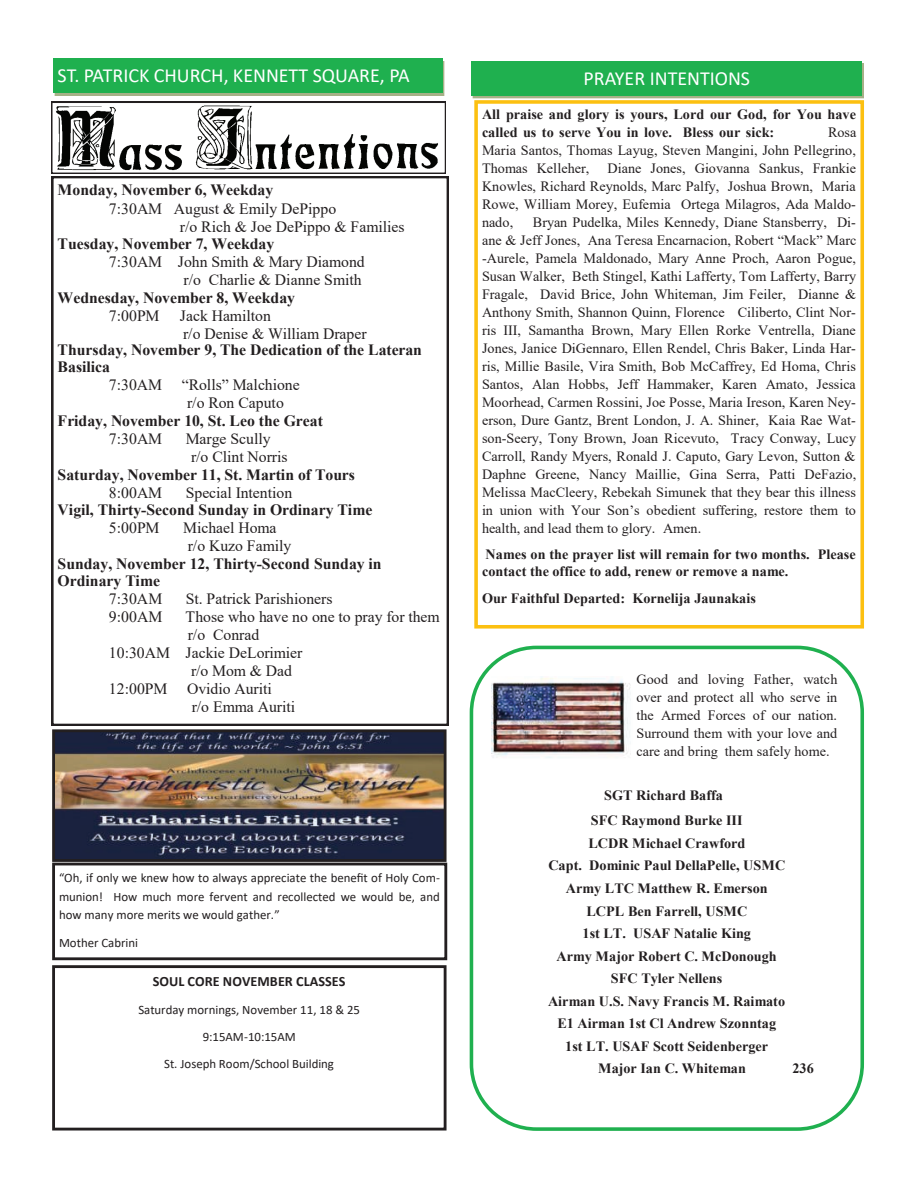
<style>
.page{position:relative;width:918px;height:1188px;background:#fff}
.page>*{position:absolute;margin:0;border:0;box-sizing:border-box;transform-origin:0 0}
.t1{font:19.95px "Calibri";color:#fff}
.t2{font:15.75px/18px "Times New Roman";color:#231f20}
.t3{font:700 15.75px/16.4px "Times New Roman";color:#231f20}
.t4{font:14.25px/18px "Times New Roman";color:#231f20;text-align:justify}
.t5{font:700 14.25px/25.5px "Times New Roman";color:#231f20}
.t6{font:700 14.25px "Calibri";color:#231f20}
.t7{font:12.9px/18.6px "Calibri";color:#231f20;text-align:justify}
</style>
<div class="page">
<svg style="left:51px;top:176px;width:398px;height:550px"></svg>
<svg style="left:51px;top:102px;width:395px;height:72px"></svg>
<div style="left:54px;top:59px;width:389px;height:34px;background:#1fb04f"></div>
<img style="left:473px;top:64px;width:391px;height:34px">
<div style="left:471px;top:61px;width:391px;height:34px;background:#1fb04f"></div>
<div style="left:470px;top:646px;width:394px;height:485px;border:4px solid #1fb04f;border-radius:65px"></div>
<img style="left:492px;top:677px;width:139px;height:81px">
<div style="left:474px;top:100px;width:390px;height:529px;border:4px solid #fcc011"></div>
<svg style="left:52px;top:729px;width:396px;height:402px"></svg>
<h1 class="t1" style="left:58px;top:67px;width:354px">ST. PATRICK CHURCH, KENNETT SQUARE, PA</h1>
<h1 class="t1" style="left:584px;top:70px;width:168px">PRAYER INTENTIONS</h1>
<p class="t3" style="left:58px;top:182px;width:217px">Monday, November 6, Weekday</p>
<p class="t2" style="left:180px;top:199px;width:226px;text-indent:-71px">7:30AM August &amp; Emily DePippo<br>r/o Rich &amp; Joe DePippo &amp; Families</p>
<p class="t3" style="left:58px;top:236px;width:218px">Tuesday, November 7, Weekday</p>
<p class="t2" style="left:109px;top:253px;width:257px;text-align:right">7:30AM John Smith &amp; Mary Diamond r/o Charlie &amp; Dianne Smith</p>
<p class="t3" style="left:58px;top:290px;width:239px">Wednesday, November 8, Weekday</p>
<p class="t2" style="left:109px;top:307px;width:52px">7:00PM</p>
<p class="t2" style="left:180px;top:307px;width:188px">Jack Hamilton<br>r/o Denise &amp; William Draper</p>
<p class="t3" style="left:58px;top:342px;width:366px">Thursday, November 9, The Dedication of the Lateran<br>Basilica</p>
<p class="t2" style="left:187px;top:376px;width:114px;text-indent:-78px">7:30AM “Rolls” Malchione r/o Ron Caputo</p>
<p class="t3" style="left:58px;top:412px;width:267px">Friday, November 10, St. Leo the Great</p>
<p class="t2" style="left:109px;top:429px;width:55px">7:30AM</p>
<p class="t2" style="left:191px;top:429px;width:98px;text-indent:-5px">Marge Scully r/o Clint Norris</p>
<p class="t3" style="left:58px;top:466px;width:299px">Saturday, November 11, St. Martin of Tours</p>
<p class="t2" style="left:109px;top:483px;width:55px">8:00AM</p>
<p class="t2" style="left:186px;top:483px;width:108px">Special Intention</p>
<p class="t3" style="left:58px;top:502px;width:316px">Vigil, Thirty-Second Sunday in Ordinary Time</p>
<p class="t2" style="left:109px;top:519px;width:52px">5:00PM</p>
<p class="t2" style="left:183px;top:519px;width:110px">Michael Homa r/o Kuzo Family</p>
<p class="t3" style="left:58px;top:556px;width:325px">Sunday, November 12, Thirty-Second Sunday in<br>Ordinary Time</p>
<p class="t2" style="left:109px;top:589px;width:55px">7:30AM</p>
<p class="t2" style="left:186px;top:589px;width:148px">St. Patrick Parishioners</p>
<p class="t2" style="left:109px;top:607px;width:55px">9:00AM</p>
<p class="t2" style="left:186px;top:607px;width:256px">Those who have no one to pray for them</p>
<p class="t2" style="left:188px;top:625px;width:73px">r/o Conrad</p>
<p class="t2" style="left:109px;top:643px;width:195px">10:30AM Jackie DeLorimier</p>
<p class="t2" style="left:191px;top:661px;width:103px">r/o Mom &amp; Dad</p>
<p class="t2" style="left:109px;top:679px;width:60px">12:00PM</p>
<p class="t2" style="left:187px;top:679px;width:110px">Ovidio Auriti<br>r/o Emma Auriti</p>
<p class="t7" style="left:59px;top:870px;width:382px">“Oh, if only we knew how to always appreciate the benefit of Holy Com&shy;munion! How much more fervent and recollected we would be, and how many more merits we would gather.”</p>
<p class="t7" style="left:59px;top:934px;width:81px">Mother Cabrini</p>
<p class="t6" style="left:153px;top:975px;width:194px">SOUL CORE NOVEMBER CLASSES</p>
<p class="t7" style="left:138px;top:997px;width:223px;line-height:27.2px;text-align:center">Saturday mornings, November 11, 18 &amp; 25<br>9:15AM-10:15AM<br>St. Joseph Room/School Building</p>
<p class="t5" style="left:482px;top:105px;width:376px;line-height:18px">All praise and glory is yours, Lord our God, for You have called us to serve You in love. Bless our sick:</p>
<p class="t4" style="left:482px;top:123px;width:376px;text-indent:346px">Rosa Maria Santos, Thomas Layug, Steven Mangini, John Pellegrino, Thomas Kelleher,</p>
<p class="t4" style="left:482px;top:159px;width:376px;text-indent:125px">Diane Jones, Giovanna Sankus, Frankie Knowles, Richard Reynolds, Marc Palfy, Joshua Brown, Maria Rowe, William Morey, Eufemia Ortega Milagros, Ada Maldo&shy;nado,</p>
<p class="t4" style="left:482px;top:213px;width:376px;text-indent:51px">Bryan Pudelka, Miles Kennedy, Diane Stansberry, Di&shy;ane &amp; Jeff Jones, Ana Teresa Encarnacion, Robert “Mack” Marc -Aurele, Pamela Maldonado, Mary Anne Proch, Aaron Pogue, Susan Walker, Beth Stingel, Kathi Lafferty, Tom Lafferty, Barry Fragale, David Brice, John Whiteman, Jim Feiler, Dianne &amp; Anthony Smith, Shannon Quinn, Florence Ciliberto, Clint Nor&shy;ris III, Samantha Brown, Mary Ellen Rorke Ventrella, Diane Jones, Janice DiGennaro, Ellen Rendel, Chris Baker, Linda Har&shy;ris, Millie Basile, Vira Smith, Bob McCaffrey, Ed Homa, Chris Santos, Alan Hobbs, Jeff Hammaker, Karen Amato, Jessica Moorhead, Carmen Rossini, Joe Posse, Maria Ireson, Karen Ney&shy;erson, Dure Gantz, Brent London, J. A. Shiner, Kaia Rae Wat&shy;son-Seery, Tony Brown, Joan Ricevuto, Tracy Conway, Lucy Carroll, Randy Myers, Ronald J. Caputo, Gary Levon, Sutton &amp; Daphne Greene, Nancy Maillie, Gina Serra, Patti DeFazio, Melissa MacCleery, Rebekah Simunek that they bear this illness in union with Your Son’s obedient suffering, restore them to health, and lead them to glory. Amen.</p>
<p class="t5" style="left:482px;top:545px;width:375px;line-height:17.5px">Names on the prayer list will remain for two months. Please contact the office to add, renew or remove a name.</p>
<p class="t5" style="left:482px;top:585px;width:275px">Our Faithful Departed: Kornelija Jaunakais</p>
<p class="t4" style="left:636px;top:670px;width:202px">Good and loving Father, watch over and protect all who serve in the Armed Forces of our nation.<br>Surround them with your love and care and bring them safely home.</p>
<p class="t5" style="left:591px;top:782px;width:153px;text-align:center">SGT Richard Baffa<br>SFC Raymond Burke III</p>
<p class="t5" style="left:588px;top:830px;width:159px">LCDR Michael Crawford</p>
<p class="t5" style="left:548px;top:853px;width:239px">Capt. Dominic Paul DellaPelle, USMC</p>
<p class="t5" style="left:566px;top:875px;width:204px">Army LTC Matthew R. Emerson</p>
<p class="t5" style="left:586px;top:898px;width:163px">LCPL Ben Farrell, USMC</p>
<p class="t5" style="left:583px;top:920px;width:170px">1st LT. USAF Natalie King</p>
<p class="t5" style="left:557px;top:943px;width:222px">Army Major Robert C. McDonough</p>
<p class="t5" style="left:611px;top:966px;width:113px">SFC Tyler Nellens</p>
<p class="t5" style="left:548px;top:988px;width:239px">Airman U.S. Navy Francis M. Raimato</p>
<p class="t5" style="left:557px;top:1011px;width:220px">E1 Airman 1st Cl Andrew Szonntag</p>
<p class="t5" style="left:565px;top:1033px;width:204px">1st LT. USAF Scott Seidenberger</p>
<p class="t5" style="left:598px;top:1056px;width:149px">Major Ian C. Whiteman</p>
<p class="t5" style="left:793px;top:1056px;width:23px">236</p>
</div>
